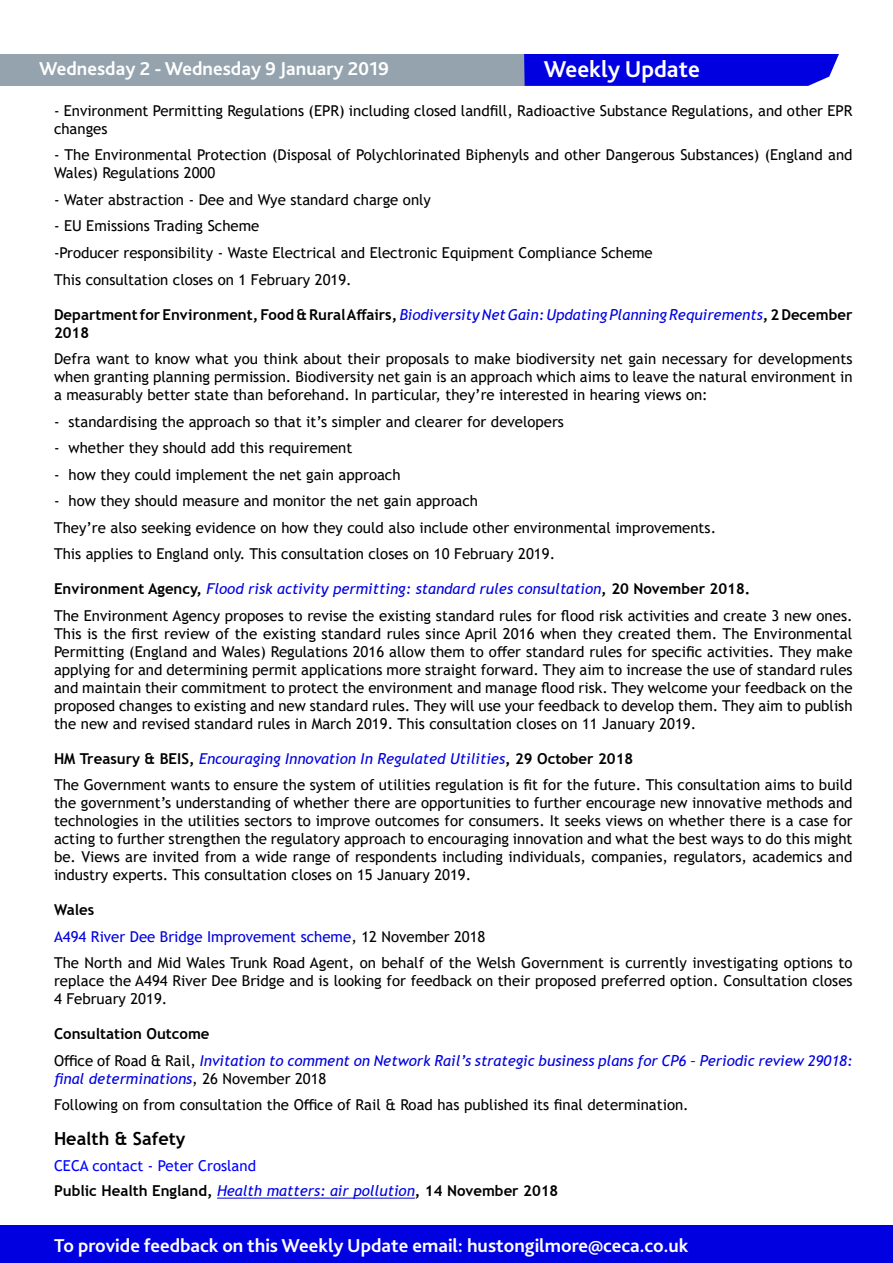
<style>
.page{position:relative;width:893px;height:1263px;background:#fff}
.page>*{position:absolute;margin:0;border:0;box-sizing:border-box;transform-origin:0 0}
.t1{font:700 24px "Bliss";color:#fff}
.t2{font:700 19.5px "Bliss";color:#fff}
.t3{font:700 18px "Trebuchet MS";color:#000}
.t4{font:15px/18px "Trebuchet MS";color:#000}
.t5{font:700 15px/18px "Trebuchet MS";color:#000}
.t6{font:italic 15px/26.5px "Trebuchet MS";color:#0000e1}
.s1{font-weight:400;font-style:italic;color:#0000e1}
.s2{font-weight:700}
.s3{font-style:italic;color:#0000e1}
.s4{color:#0000e1}
.s5{font-weight:700;font-style:normal;color:#000}
.s6{font-style:normal;color:#000}
.s7{font-weight:400;color:#00f}
</style>
<div class="page">
<hr style="left:217px;top:1198px;width:198px;height:1px;background:#0000e1">
<div style="left:0;top:54px;width:525px;height:32px;background:#94a3ad"></div>
<div style="left:524px;top:54px;width:315px;height:32px;background:#0000e1"></div>
<div style="left:0;top:1225px;width:893px;height:38px;background:#0000e1"></div>
<h2 class="t2" style="left:39px;top:57px;width:351px">Wednesday 2 - Wednesday 9 January 2019</h2>
<h1 class="t1" style="left:544px;top:54px;width:157px">Weekly Update</h1>
<p class="t4" style="left:54px;top:102px;width:800px">- Environment Permitting Regulations (EPR) including closed landfill, Radioactive Substance Regulations, and other EPR changes</p>
<p class="t4" style="left:54px;top:146px;width:800px">- The Environmental Protection (Disposal of Polychlorinated Biphenyls and other Dangerous Substances) (England and<br>Wales) Regulations 2000</p>
<p class="t4" style="left:54px;top:191px;width:378px">- Water abstraction - Dee and Wye standard charge only</p>
<p class="t4" style="left:54px;top:213px;width:600px;line-height:26.5px">- EU Emissions Trading Scheme<br>-Producer responsibility - Waste Electrical and Electronic Equipment Compliance Scheme<br>This consultation closes on 1 February 2019.</p>
<p class="t5" style="left:54px;top:305px;width:800px">Department for Environment, Food &amp; Rural Affairs, <span class="s1">Biodiversity Net Gain: Updating Planning Requirements</span>, 2 December<br>2018</p>
<p class="t4" style="left:54px;top:350px;width:800px;text-align:justify">Defra want to know what you think about their proposals to make biodiversity net gain necessary for developments when granting planning permission. Biodiversity net gain is an approach which aims to leave the natural environment in a measurably better state than beforehand. In particular, they’re interested in hearing views on:</p>
<p class="t4" style="left:54px;top:412px;width:511px">- standardising the approach so that it’s simpler and clearer for developers</p>
<p class="t4" style="left:54px;top:439px;width:300px">- whether they should add this requirement</p>
<p class="t4" style="left:54px;top:465px;width:348px">- how they could implement the net gain approach</p>
<p class="t4" style="left:54px;top:487px;width:664px;line-height:26.5px">- how they should measure and monitor the net gain approach<br>They’re also seeking evidence on how they could also include other environmental improvements.<br>This applies to England only. This consultation closes on 10 February 2019.</p>
<p class="t4" style="left:54px;top:575px;width:800px;line-height:26.5px"><span class="s2">Environment Agency,</span> <span class="s3">Flood risk activity permitting: standard rules consultation</span><span class="s2">, 20 November 2018.<br></span>The Environment Agency proposes to revise the existing standard rules for flood risk activities and create 3 new ones.</p>
<p class="t4" style="left:54px;top:624px;width:800px;text-align:justify">This is the first review of the existing standard rules since April 2016 when they created them. The Environmental Permitting (England and Wales) Regulations 2016 allow them to offer standard rules for specific activities. They make applying for and determining permit applications more straight forward. They aim to increase the use of standard rules and maintain their commitment to protect the environment and manage flood risk. They welcome your feedback on the proposed changes to existing and new standard rules. They will use your feedback to develop them. They aim to publish the new and revised standard rules in March 2019. This consultation closes on 11 January 2019.</p>
<p class="t4" style="left:54px;top:745px;width:800px;line-height:26.5px"><span class="s2">HM Treasury &amp; BEIS,</span> <span class="s3">Encouraging Innovation In Regulated Utilities</span><span class="s2">, 29 October 2018<br></span>The Government wants to ensure the system of utilities regulation is fit for the future. This consultation aims to build</p>
<p class="t4" style="left:54px;top:794px;width:800px;text-align:justify">the government’s understanding of whether there are opportunities to further encourage new innovative methods and technologies in the utilities sectors to improve outcomes for consumers. It seeks views on whether there is a case for acting to further strengthen the regulatory approach to encouraging innovation and what the best ways to do this might be. Views are invited from a wide range of respondents including individuals, companies, regulators, academics and industry experts. This consultation closes on 15 January 2019.</p>
<p class="t4" style="left:54px;top:896px;width:800px;line-height:26.5px"><span class="s2">Wales<br></span><span class="s4">A494 River Dee Bridge Improvement scheme</span>, 12 November 2018<br>The North and Mid Wales Trunk Road Agent, on behalf of the Welsh Government is currently investigating options to</p>
<p class="t4" style="left:54px;top:972px;width:800px">replace the A494 River Dee Bridge and is looking for feedback on their proposed preferred option. Consultation closes<br>4 February 2019.</p>
<p class="t6" style="left:54px;top:1020px;width:800px"><span class="s5">Consultation Outcome<br></span><span class="s6">Office of Road &amp; Rail,</span> Invitation to comment on Network Rail’s strategic business plans for CP6 – Periodic review 29018:</p>
<p class="t4" style="left:54px;top:1065px;width:636px;line-height:26.5px"><span class="s3">final determinations</span>, 26 November 2018<br>Following on from consultation the Office of Rail &amp; Road has published its final determination.</p>
<p class="t3" style="left:54px;top:1127px;width:133px">Health &amp; Safety</p>
<p class="t5" style="left:54px;top:1152px;width:506px;line-height:25.5px"><span class="s7">CECA contact - Peter Crosland<br></span>Public Health England, <span class="s1">Health matters: air pollution</span>, 14 November 2018</p>
<h2 class="t2" style="left:54px;top:1233px;width:636px">To provide feedback on this Weekly Update email: hustongilmore@ceca.co.uk</h2>
</div>
